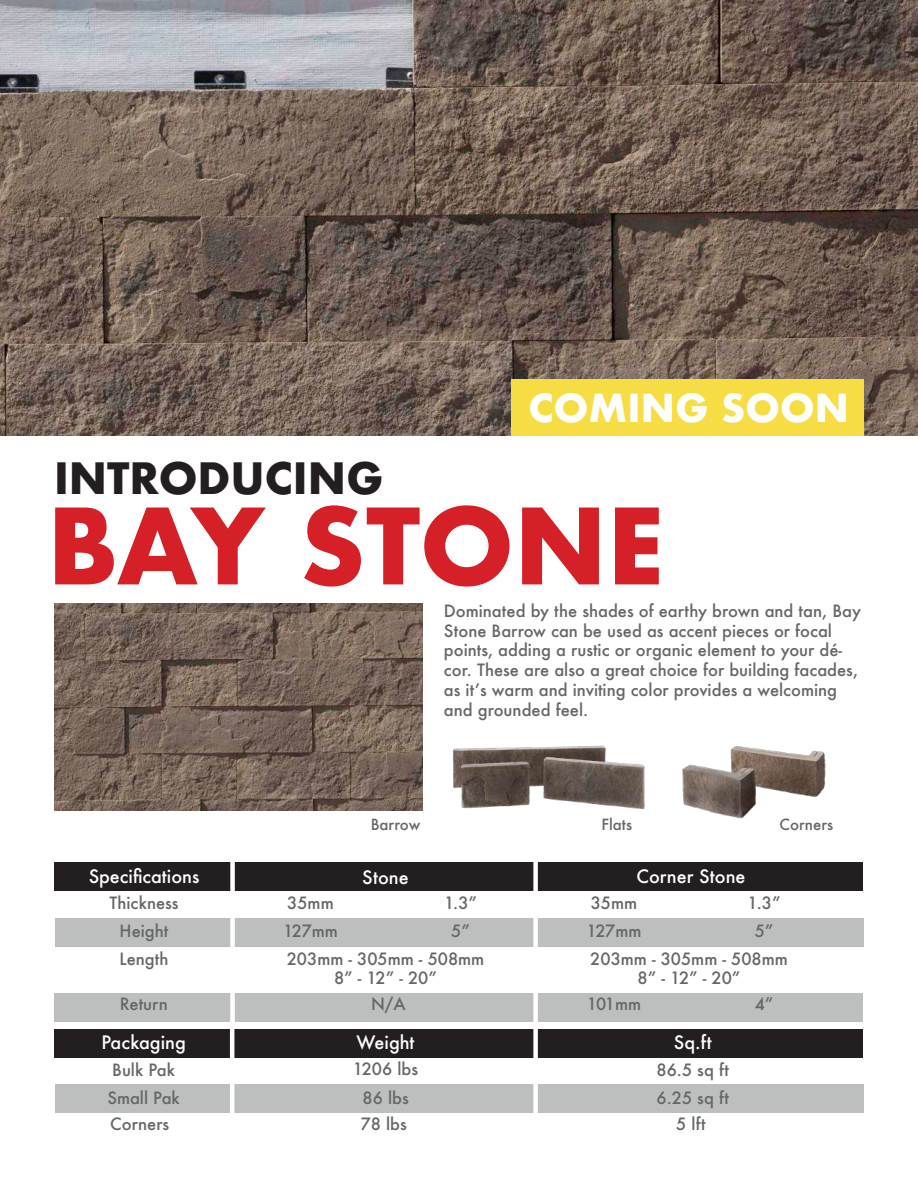
<style>
.page{position:relative;width:918px;height:1188px;background:#fff}
.page>*{position:absolute;margin:0;border:0;box-sizing:border-box;transform-origin:0 0}
.t1{font:700 102px "Futura";letter-spacing:-.005em;color:#d52028}
.t2{font:700 42px "Futura";color:#231f20}
.t3{font:700 37.5px "Futura";color:#fff}
.t4{font:500 18px "Futura";color:#fff}
.t5{font:500 16.5px/19.8px "Futura";color:#656666;text-align:center}
.t6{font:500 15px "Futura";color:#656666}
</style>
<div class="page">
<img style="left:0;top:0;width:918px;height:436px">
<div style="left:55px;top:863px;width:808px;height:28px;background:#231f20"></div>
<div style="left:56px;top:918px;width:808px;height:29px;background:#bdbebe"></div>
<div style="left:55px;top:993px;width:808px;height:29px;background:#bdbebe"></div>
<div style="left:230px;top:858px;width:5px;height:173px;background:#fff"></div>
<div style="left:533px;top:858px;width:5px;height:177px;background:#fff"></div>
<img style="left:55px;top:603px;width:367px;height:207px">
<div style="left:512px;top:379px;width:352px;height:57px;background:#f6dd44"></div>
<img style="left:453px;top:745px;width:192px;height:64px">
<img style="left:682px;top:746px;width:144px;height:73px">
<div style="left:54px;top:1029px;width:809px;height:29px;background:#231f20"></div>
<div style="left:55px;top:1084px;width:809px;height:29px;background:#bdbebe"></div>
<hr style="left:230px;top:1019px;width:4px;height:159px;background:#fff">
<div style="left:533px;top:1022px;width:5px;height:158px;background:#fff"></div>
<h3 class="t3" style="left:529px;top:380px;width:322px">COMING SOON</h3>
<h2 class="t2" style="left:54px;top:448px;width:331px">INTRODUCING</h2>
<h1 class="t1" style="left:47px;top:472px;width:620px">BAY STONE</h1>
<p class="t5" style="left:444px;top:601px;width:419px;text-align:left">Dominated by the shades of earthy brown and tan, Bay Stone Barrow can be used as accent pieces or focal points, adding a rustic or organic element to your dé&shy;cor. These are also a great choice for building facades, as it’s warm and inviting color provides a welcoming and grounded feel.</p>
<p class="t6" style="left:371px;top:814px;width:51px">Barrow</p>
<p class="t6" style="left:602px;top:814px;width:32px">Flats</p>
<p class="t6" style="left:780px;top:814px;width:55px">Corners</p>
<p class="t4" style="left:89px;top:864px;width:112px">Specifications</p>
<p class="t4" style="left:362px;top:865px;width:48px">Stone</p>
<p class="t4" style="left:636px;top:864px;width:111px">Corner Stone</p>
<p class="t5" style="left:109px;top:893px;width:71px">Thickness</p>
<p class="t5" style="left:287px;top:893px;width:48px">35mm</p>
<p class="t5" style="left:444px;top:889px;width:35px;line-height:27.8px">1.3”<br>5”</p>
<p class="t5" style="left:748px;top:889px;width:35px;line-height:27.8px">1.3”<br>5”</p>
<p class="t5" style="left:591px;top:893px;width:48px">35mm</p>
<p class="t5" style="left:120px;top:921px;width:50px">Height</p>
<p class="t5" style="left:283px;top:921px;width:56px">127mm</p>
<p class="t5" style="left:587px;top:921px;width:56px">127mm</p>
<p class="t5" style="left:119px;top:949px;width:51px">Length</p>
<p class="t5" style="left:287px;top:949px;width:199px">203mm - 305mm - 508mm</p>
<p class="t5" style="left:334px;top:968px;width:105px">8” - 12” - 20”</p>
<p class="t5" style="left:590px;top:949px;width:199px">203mm - 305mm - 508mm</p>
<p class="t5" style="left:638px;top:968px;width:105px">8” - 12” - 20”</p>
<p class="t5" style="left:120px;top:994px;width:49px">Return</p>
<p class="t5" style="left:371px;top:994px;width:36px">N/A</p>
<p class="t5" style="left:587px;top:994px;width:56px">101mm</p>
<p class="t4" style="left:101px;top:1030px;width:86px">Packaging</p>
<p class="t4" style="left:357px;top:1030px;width:60px">Weight</p>
<p class="t4" style="left:674px;top:1030px;width:39px">Sq.ft</p>
<p class="t5" style="left:112px;top:1059px;width:64px">Bulk Pak</p>
<p class="t5" style="left:353px;top:1059px;width:67px">1206 lbs</p>
<p class="t5" style="left:657px;top:1059px;width:74px">86.5 sq ft</p>
<p class="t5" style="left:107px;top:1088px;width:74px">Small Pak</p>
<p class="t5" style="left:363px;top:1088px;width:48px">86 lbs</p>
<p class="t5" style="left:657px;top:1088px;width:74px">6.25 sq ft</p>
<p class="t5" style="left:110px;top:1114px;width:60px">Corners</p>
<p class="t5" style="left:361px;top:1114px;width:48px">78 lbs</p>
<p class="t5" style="left:676px;top:1114px;width:31px">5 lft</p>
<p class="t5" style="left:755px;top:994px;width:20px">4”</p>
</div>
